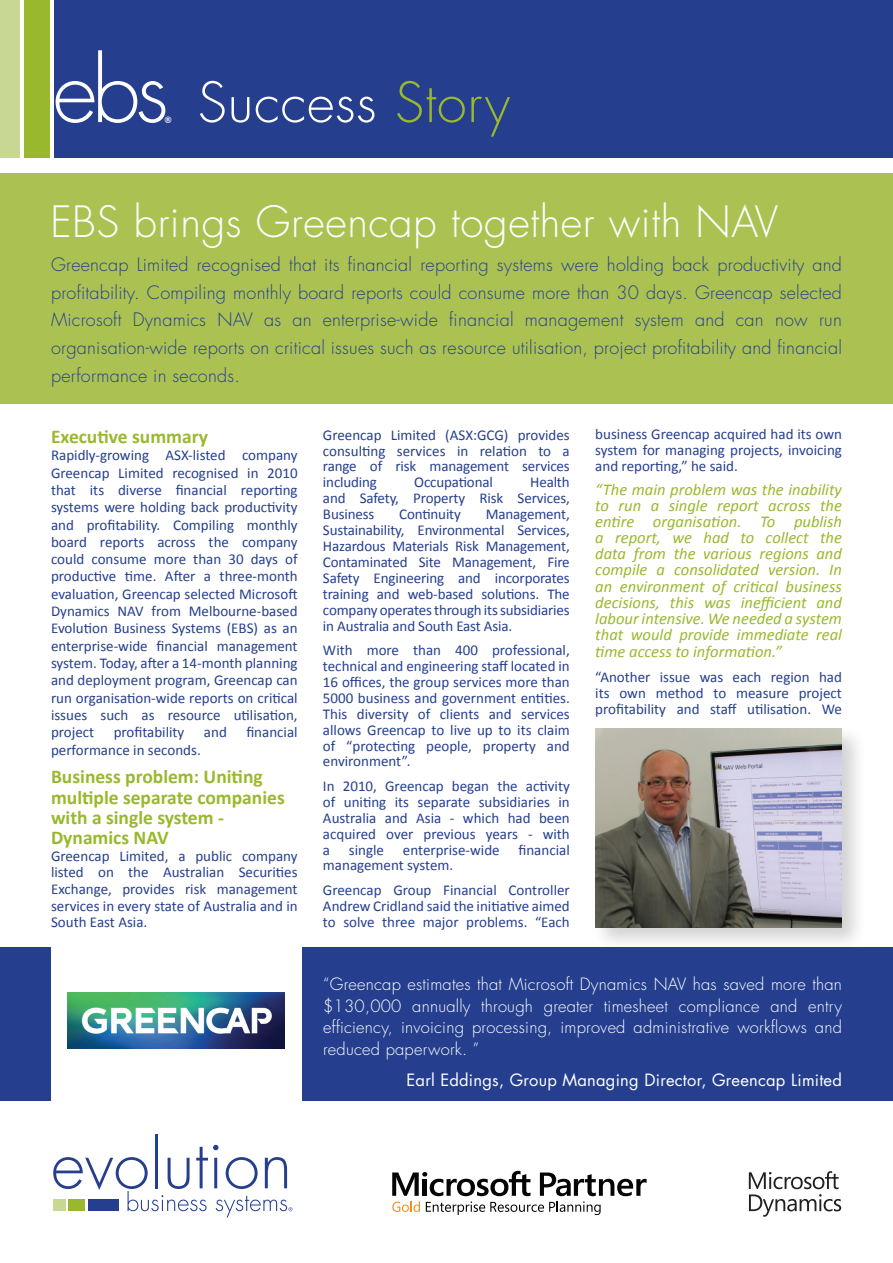
<style>
.page{position:relative;width:893px;height:1263px;background:#fff}
.page>*{position:absolute;margin:0;border:0;box-sizing:border-box;transform-origin:0 0}
.t1{font:300 87px "Futura";color:#fff}
.t2{font:300 54px "Futura";letter-spacing:.015em;color:#fff}
.t3{font:300 42px "Futura";letter-spacing:.015em;color:#fff}
.t4{font:700 19.5px/20.2px "Calibri";color:#9ab82d}
.t5{font:300 18px/27.8px "Futura";letter-spacing:.015em;color:#253f8e;text-align:justify}
.t6{font:italic 16.5px/16px "Calibri";color:#9ab82d;text-align:justify}
.t7{font:300 16.5px/21.8px "Futura";letter-spacing:.015em;color:#fff;text-align:justify}
.t8{font:16.5px "Futura";letter-spacing:.015em;color:#fff}
.t9{font:15px/15.9px "Calibri";color:#253f8e;text-align:justify}
.t10{font:700 9px "Helvetica";color:#fff}
.s1{color:#9ab82d}
</style>
<div class="page">
<div style="left:55px;top:0;width:838px;height:157px;background:#253f8e"></div>
<div style="left:24px;top:0;width:26px;height:157px;background:#9ab82d"></div>
<div style="left:0;top:0;width:20px;height:157px;background:#c8d791"></div>
<div style="left:0;top:173px;width:893px;height:230px;background:#abc253"></div>
<div style="left:0;top:947px;width:893px;height:153px;background:#253f8e"></div>
<div style="left:592px;top:724px;width:274px;height:228px;background:#231f20;opacity:.2"></div>
<img style="left:596px;top:728px;width:245px;height:199px">
<hr style="left:155px;top:1134px;width:3px;height:54px;background:#253f8e">
<svg style="left:53px;top:1145px;width:239px;height:72px"></svg>
<div style="left:51px;top:944px;width:250px;height:163px;background:#fff"></div>
<img style="left:68px;top:992px;width:216px;height:57px">
<svg style="left:392px;top:1171px;width:255px;height:44px"></svg>
<svg style="left:749px;top:1171px;width:92px;height:46px"></svg>
<h1 class="t1" style="left:53px;top:35px;width:117px">ebs</h1>
<p class="t10" style="left:165px;top:112px;width:8px">®</p>
<h2 class="t2" style="left:198px;top:68px;width:314px">Success <span class="s1">Story</span></h2>
<h3 class="t3" style="left:50px;top:195px;width:729px">EBS brings Greencap together with NAV</h3>
<p class="t5" style="left:51px;top:251px;width:792px">Greencap Limited recognised that its financial reporting systems were holding back productivity and profitability. Compiling monthly board reports could consume more than 30 days. Greencap selected Microsoft Dynamics NAV as an enterprise-wide financial management system and can now run organisation-wide reports on critical issues such as resource utilisation, project profitability and financial performance in seconds.</p>
<h3 class="t4" style="left:51px;top:425px;width:158px">Executive summary</h3>
<p class="t9" style="left:51px;top:446px;width:248px;line-height:17.2px">Rapidly-growing ASX-listed company Greencap Limited recognised in 2010 that its diverse financial reporting systems were holding back productivity and profitability. Compiling monthly board reports across the company could consume more than 30 days of productive time. After a three-month evaluation, Greencap selected Microsoft Dynamics NAV from Melbourne-based Evolution Business Systems (EBS) as an enterprise-wide financial management system. Today, after a 14-month planning and deployment program, Greencap can run organisation-wide reports on critical issues such as resource utilisation, project</p>
<p class="t9" style="left:114px;top:724px;width:72px">profitability</p>
<p class="t9" style="left:204px;top:724px;width:24px">and</p>
<p class="t9" style="left:246px;top:724px;width:53px">financial</p>
<p class="t9" style="left:51px;top:741px;width:151px">performance in seconds.</p>
<h3 class="t4" style="left:51px;top:766px;width:235px">Business problem: Uniting multiple separate companies with a single system -<br>Dynamics NAV</h3>
<p class="t9" style="left:51px;top:847px;width:248px;line-height:16.5px">Greencap Limited, a public company listed on the Australian Securities Exchange, provides risk management services in every state of Australia and in South East Asia.</p>
<p class="t9" style="left:323px;top:426px;width:248px">Greencap Limited (ASX:GCG) provides consulting services in relation to a range of risk management services including</p>
<p class="t9" style="left:323px;top:474px;width:248px;text-indent:207px">Health and Safety, Property Risk Services, Business</p>
<p class="t9" style="left:414px;top:474px;width:80px">Occupational</p>
<p class="t9" style="left:399px;top:505px;width:63px">Continuity</p>
<p class="t9" style="left:323px;top:505px;width:248px;text-indent:163px">Management, Sustainability, Environmental Services, Hazardous Materials Risk Management, Contaminated Site Management, Fire Safety Engineering and incorporates training and web-based solutions. The company operates through its subsidiaries in Australia and South East Asia.</p>
<p class="t9" style="left:323px;top:641px;width:248px">With more than 400 professional, technical and engineering staff located in 16 offices, the group services more than 5000 business and government entities.<br>This diversity of clients and services allows Greencap to live up to its claim of “protecting people, property and environment”.</p>
<p class="t9" style="left:323px;top:777px;width:248px">In 2010, Greencap began the activity of uniting its separate subsidiaries in Australia and Asia - which had been acquired over previous years - with a</p>
<p class="t9" style="left:349px;top:841px;width:37px">single</p>
<p class="t9" style="left:403px;top:841px;width:98px">enterprise-wide</p>
<p class="t9" style="left:518px;top:841px;width:53px">financial</p>
<p class="t9" style="left:323px;top:852px;width:248px;line-height:24.5px">management system.<br>Greencap Group Financial Controller</p>
<p class="t9" style="left:323px;top:897px;width:248px">Andrew Cridland said the initiative aimed to solve three major problems. “Each</p>
<p class="t9" style="left:595px;top:425px;width:248px">business Greencap acquired had its own system for managing projects, invoicing and reporting,” he said.</p>
<p class="t6" style="left:595px;top:481px;width:248px">“The main problem was the inability to run a single report across the entire organisation. To publish a report, we had to collect the data from the various regions and compile a consolidated version. In an environment of critical business decisions, this was inefficient and labour intensive. We needed a system that would provide immediate real</p>
<p class="t6" style="left:595px;top:643px;width:188px">time access to information.”</p>
<p class="t9" style="left:595px;top:668px;width:248px">“Another issue was each region had its own method to measure project profitability and staff utilisation. We</p>
<p class="t7" style="left:323px;top:973px;width:520px">“Greencap estimates that Microsoft Dynamics NAV has saved more than $130,000 annually through greater timesheet compliance and entry efficiency, invoicing processing, improved administrative workflows and reduced paperwork. ”</p>
<p class="t8" style="left:407px;top:1068px;width:437px">Earl Eddings, Group Managing Director, Greencap Limited</p>
</div>
